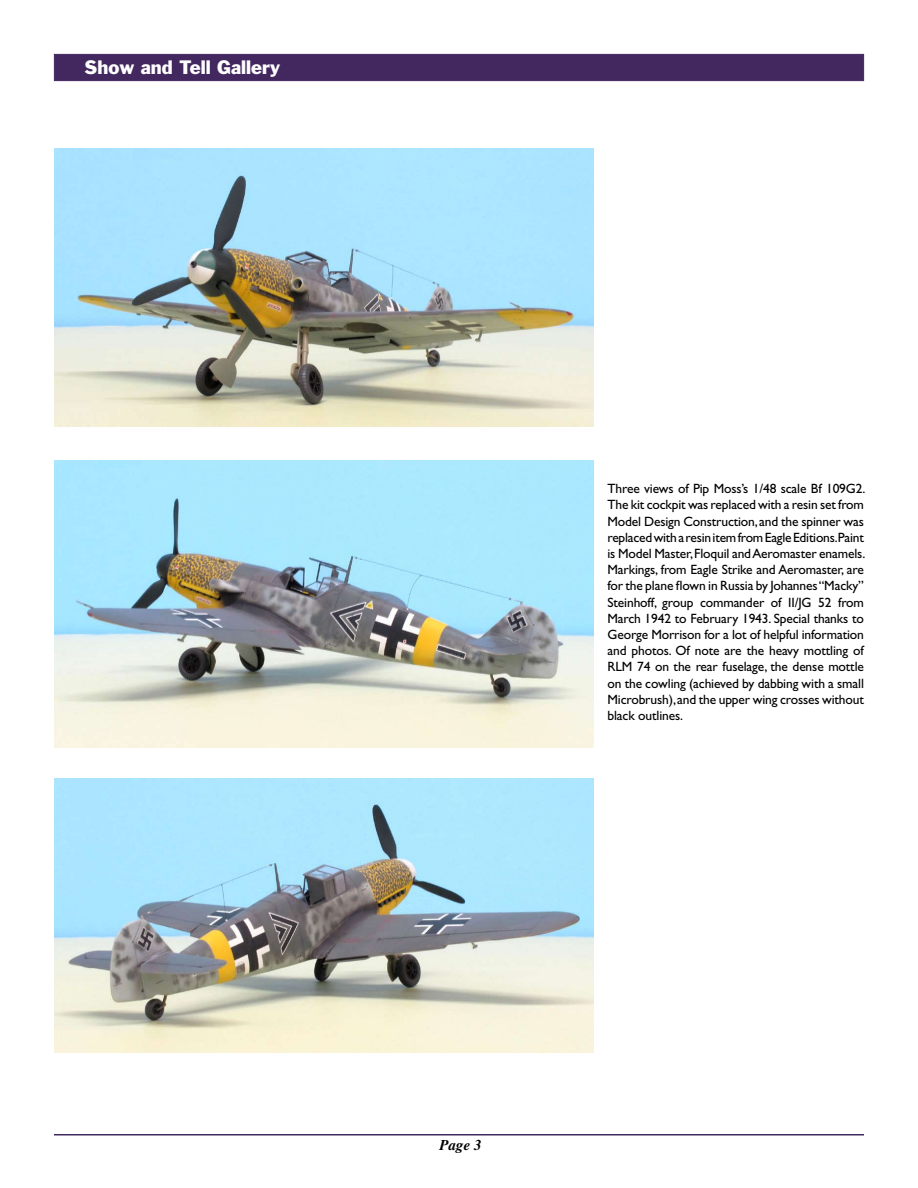
<style>
.page{position:relative;width:918px;height:1188px;background:#fff}
.page>*{position:absolute;margin:0;border:0;box-sizing:border-box;transform-origin:0 0}
.t1{font:18px "Franklin Gothic";color:#fff}
.t2{font:italic 700 15px "Times";color:#000}
.t3{font:13.5px/16.2px "Gill Sans";letter-spacing:-.01em;color:#000;text-align:justify}
</style>
<div class="page">
<hr style="left:54px;top:1134px;width:810px;height:2px;background:#432860">
<div style="left:54px;top:54px;width:810px;height:27px;background:#432860"></div>
<img style="left:54px;top:148px;width:540px;height:279px">
<img style="left:54px;top:460px;width:540px;height:288px">
<img style="left:54px;top:779px;width:540px;height:274px">
<h1 class="t1" style="left:85px;top:55px;width:197px">Show and Tell Gallery</h1>
<p class="t3" style="left:608px;top:481px;width:259px">Three views of Pip Moss’s 1/48 scale Bf 109G2.<br>The kit cockpit was replaced with a resin set from Model Design Construction, and the spinner was replaced with a resin item from Eagle Editions.Paint is Model Master, Floquil and Aeromaster enamels.<br>Markings, from Eagle Strike and Aeromaster, are for the plane flown in Russia by Johannes “Macky” Steinhoff, group commander of II/JG 52 from March 1942 to February 1943. Special thanks to George Morrison for a lot of helpful information and photos. Of note are the heavy mottling of RLM 74 on the rear fuselage, the dense mottle on the cowling (achieved by dabbing with a small Microbrush), and the upper wing crosses without black outlines.</p>
<p class="t2" style="left:440px;top:1136px;width:44px">Page 3</p>
</div>
